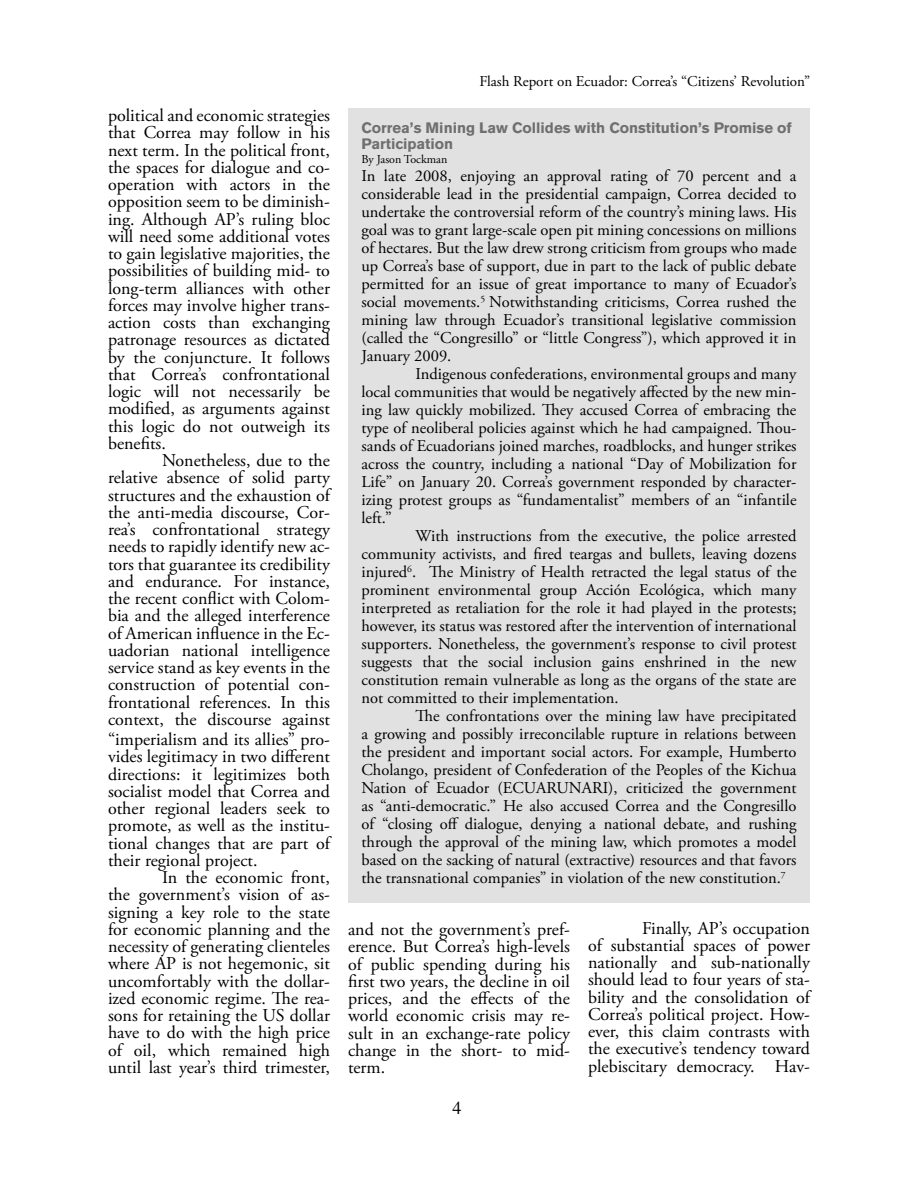
<style>
.page{position:relative;width:918px;height:1188px;background:#fff}
.page>*{position:absolute;margin:0;border:0;box-sizing:border-box;transform-origin:0 0}
.Body_Copy{font:18px/17.2px "Adobe Garamond Pro";color:#000;text-align:justify}
.t1{font:18px "Times";color:#000}
.Body_Copy-2{font:16.5px/18px "Adobe Garamond Pro";color:#000;text-align:justify}
.subheaders{font:700 15px/16.2px "Akzidenz Grotesk BE";color:#6f6f6f}
.t2{font:15px "Adobe Garamond Pro";color:#000}
.Footnotes{font:12px "Adobe Garamond Pro";color:#000}
</style>
<div class="page">
<div style="left:348px;top:108px;width:462px;height:794px;background:#e1e1e1"></div>
<p class="Body_Copy" style="left:108px;top:107px;width:224px">political and economic strategies that Correa may follow in his next term. In the political front, the spaces for dialogue and co&shy;operation with actors in the opposition seem to be diminish&shy;ing. Although AP’s ruling bloc will need some additional votes to gain legislative majorities, the possibilities of building mid- to long-term alliances with other forces may involve higher trans&shy;action costs than exchanging patronage resources as dictated by the conjuncture. It follows that Correa’s confrontational logic will not necessarily be modified, as arguments against this logic do not outweigh its benefits.</p>
<p class="Body_Copy" style="left:108px;top:452px;width:224px;text-indent:54px">Nonetheless, due to the relative absence of solid party structures and the exhaustion of the anti-media discourse, Cor&shy;rea’s confrontational strategy needs to rapidly identify new ac&shy;tors that guarantee its credibility and endurance. For instance, the recent conflict with Colom&shy;bia and the alleged interference of American influence in the Ec&shy;uadorian national intelligence service stand as key events in the construction of potential con&shy;frontational references. In this context, the discourse against</p>
<p class="Body_Copy" style="left:108px;top:731px;width:224px">“imperialism and its allies” pro&shy;vides legitimacy in two different directions: it legitimizes both socialist model that Correa and other regional leaders seek to promote, as well as the institu&shy;tional changes that are part of their regional project.</p>
<p class="Body_Copy" style="left:108px;top:869px;width:224px;text-indent:54px">In the economic front, the government’s vision of as&shy;signing a key role to the state for economic planning and the necessity of generating clienteles where AP is not hegemonic, sit uncomfortably with the dollar&shy;ized economic regime. The rea&shy;sons for retaining the US dollar have to do with the high price of oil, which remained high until last year’s third trimester,</p>
<p class="t2" style="left:479px;top:72px;width:332px">Flash Report on Ecuador: Correa’s “Citizens’ Revolution”</p>
<p class="subheaders" style="left:362px;top:120px;width:432px">Correa’s Mining Law Collides with Constitution’s Promise of<br>Participation</p>
<p class="Footnotes" style="left:362px;top:152px;width:87px">By Jason Tockman</p>
<p class="Body_Copy-2" style="left:362px;top:168px;width:437px">In late 2008, enjoying an approval rating of 70 percent and a considerable lead in the presidential campaign, Correa decided to undertake the controversial reform of the country’s mining laws. His goal was to grant large-scale open pit mining concessions on millions of hectares. But the law drew strong criticism from groups who made up Correa’s base of support, due in part to the lack of public debate permitted for an issue of great importance to many of Ecuador’s social movements.<sup>5</sup> Notwithstanding criticisms, Correa rushed the mining law through Ecuador’s transitional legislative commission (called the “Congresillo” or “little Congress”), which approved it in January 2009.</p>
<p class="Body_Copy-2" style="left:362px;top:366px;width:437px;text-indent:54px">Indigenous confederations, environmental groups and many local communities that would be negatively affected by the new min&shy;ing law quickly mobilized. They accused Correa of embracing the type of neoliberal policies against which he had campaigned. Thou&shy;sands of Ecuadorians joined marches, roadblocks, and hunger strikes across the country, including a national “Day of Mobilization for Life” on January 20. Correa’s government responded by character&shy;izing protest groups as “fundamentalist” members of an “infantile left.”</p>
<p class="Body_Copy-2" style="left:362px;top:528px;width:437px;text-indent:54px">With instructions from the executive, the police arrested community activists, and fired teargas and bullets, leaving dozens injured<sup>6</sup>. The Ministry of Health retracted the legal status of the prominent environmental group Acción Ecológica, which many interpreted as retaliation for the role it had played in the protests; however, its status was restored after the intervention of international supporters. Nonetheless, the government’s response to civil protest suggests that the social inclusion gains enshrined in the new constitution remain vulnerable as long as the organs of the state are not committed to their implementation.</p>
<p class="Body_Copy-2" style="left:362px;top:708px;width:437px;text-indent:54px">The confrontations over the mining law have precipitated a growing and possibly irreconcilable rupture in relations between the president and important social actors. For example, Humberto Cholango, president of Confederation of the Peoples of the Kichua Nation of Ecuador (ECUARUNARI), criticized the government as “anti-democratic.” He also accused Correa and the Congresillo of “closing off dialogue, denying a national debate, and rushing through the approval of the mining law, which promotes a model based on the sacking of natural (extractive) resources and that favors the transnational companies” in violation of the new constitution.<sup>7</sup></p>
<p class="Body_Copy" style="left:348px;top:921px;width:224px">and not the government’s pref&shy;erence. But Correa’s high-levels of public spending during his first two years, the decline in oil prices, and the effects of the world economic crisis may re&shy;sult in an exchange-rate policy change in the short- to mid&shy;term.</p>
<p class="Body_Copy" style="left:588px;top:920px;width:224px;text-indent:54px">Finally, AP’s occupation of substantial spaces of power nationally and sub-nationally should lead to four years of sta&shy;bility and the consolidation of Correa’s political project. How&shy;ever, this claim contrasts with the executive’s tendency toward plebiscitary democracy. Hav-</p>
<p class="t1" style="left:453px;top:1091px;width:10px">4</p>
</div>
